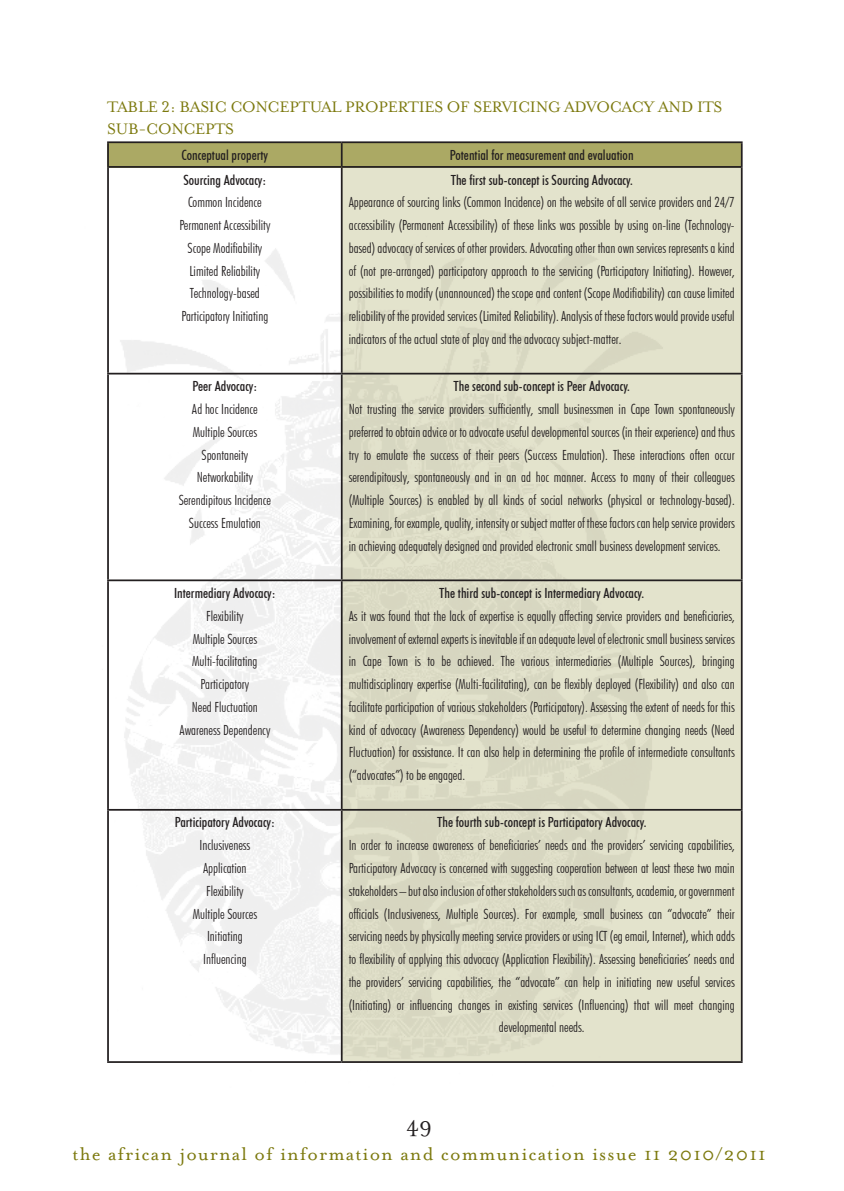
<style>
.page{position:relative;width:844px;height:1191px;background:#fff}
.page>*{position:absolute;margin:0;border:0;box-sizing:border-box;transform-origin:0 0}
.t1{font:24.5px "Mrs Eaves Roman";color:#231f20}
.t2{font:21px "Mrs Eaves Roman";letter-spacing:.05em;color:#7c790e}
.Figure_Caption_NEW{font:17.5px "Mrs Eaves Small Caps";letter-spacing:-.015em;color:#7c790e}
.Tabelle_10{font:300 condensed 14px/22.8px "Futura BT";color:#231f20;text-align:justify}
.Tabelle_10-2{font:500 condensed 14px "Futura BT";color:#231f20}
</style>
<div class="page">
<img style="left:109px;top:227px;width:232px;height:834px">
<div style="left:342px;top:169px;width:398px;height:894px;background:linear-gradient(to right,#dbdac4,#e3e3cc)"></div>
<div style="left:107px;top:143px;width:633px;height:25px;background:#aba964"></div>
<hr style="left:107px;top:141px;width:234px;height:2px;background:#231f20">
<hr style="left:107px;top:143px;width:2px;height:23px;background:#231f20">
<hr style="left:341px;top:141px;width:401px;height:2px;background:#231f20">
<svg style="left:341px;top:143px;width:1px;height:23px"></svg>
<hr style="left:740px;top:143px;width:2px;height:23px;background:#231f20">
<hr style="left:107px;top:166px;width:234px;height:2px;background:#231f20">
<hr style="left:107px;top:168px;width:2px;height:205px;background:#231f20">
<hr style="left:341px;top:166px;width:401px;height:2px;background:#231f20">
<hr style="left:341px;top:168px;width:1px;height:205px;background:#231f20">
<hr style="left:740px;top:168px;width:2px;height:205px;background:#231f20">
<hr style="left:107px;top:373px;width:234px;height:1px;background:#231f20">
<hr style="left:107px;top:374px;width:2px;height:205px;background:#231f20">
<hr style="left:341px;top:373px;width:401px;height:1px;background:#231f20">
<hr style="left:341px;top:374px;width:1px;height:205px;background:#231f20">
<hr style="left:740px;top:374px;width:2px;height:205px;background:#231f20">
<hr style="left:107px;top:579px;width:234px;height:2px;background:#231f20">
<hr style="left:107px;top:581px;width:2px;height:228px;background:#231f20">
<hr style="left:341px;top:579px;width:401px;height:2px;background:#231f20">
<hr style="left:341px;top:581px;width:1px;height:228px;background:#231f20">
<hr style="left:740px;top:581px;width:2px;height:228px;background:#231f20">
<hr style="left:107px;top:809px;width:234px;height:1px;background:#231f20">
<hr style="left:107px;top:810px;width:2px;height:251px;background:#231f20">
<hr style="left:341px;top:809px;width:401px;height:1px;background:#231f20">
<hr style="left:341px;top:810px;width:1px;height:251px;background:#231f20">
<hr style="left:740px;top:810px;width:2px;height:251px;background:#231f20">
<hr style="left:107px;top:1061px;width:234px;height:2px;background:#231f20">
<hr style="left:341px;top:1061px;width:401px;height:2px;background:#231f20">
<p class="Figure_Caption_NEW" style="left:107px;top:97px;width:616px">TABLE 2: BASIC CONCEPTUAL PROPERTIES OF SERVICING ADVOCACY AND ITS</p>
<p class="Figure_Caption_NEW" style="left:107px;top:120px;width:128px">SUB-CONCEPTS</p>
<p class="Tabelle_10-2" style="left:181px;top:146px;width:88px">Conceptual property</p>
<p class="Tabelle_10-2" style="left:450px;top:146px;width:185px">Potential for measurement and evaluation</p>
<p class="Tabelle_10-2" style="left:183px;top:171px;width:84px">Sourcing Advocacy:</p>
<p class="Tabelle_10" style="left:188px;top:191px;width:75px">Common Incidence</p>
<p class="Tabelle_10" style="left:179px;top:214px;width:92px">Permanent Accessibility</p>
<p class="Tabelle_10" style="left:187px;top:236px;width:76px">Scope Modifiability</p>
<p class="Tabelle_10" style="left:189px;top:259px;width:72px">Limited Reliability</p>
<p class="Tabelle_10" style="left:190px;top:282px;width:71px">Technology-based</p>
<p class="Tabelle_10" style="left:181px;top:305px;width:88px">Participatory Initiating</p>
<p class="Tabelle_10-2" style="left:450px;top:171px;width:183px">The first sub-concept is Sourcing Advocacy.</p>
<p class="Tabelle_10" style="left:348px;top:191px;width:387px">Appearance of sourcing links (Common Incidence) on the website of all service providers and 24/7 accessibility (Permanent Accessibility) of these links was possible by using on-line (Technology&shy;based) advocacy of services of other providers. Advocating other than own services represents a kind of (not pre-arranged) participatory approach to the servicing (Participatory Initiating). However, possibilities to modify (unannounced) the scope and content (Scope Modifiability) can cause limited reliability of the provided services (Limited Reliability). Analysis of these factors would provide useful indicators of the actual state of play and the advocacy subject-matter.</p>
<p class="Tabelle_10-2" style="left:192px;top:378px;width:66px">Peer Advocacy:</p>
<p class="Tabelle_10" style="left:192px;top:397px;width:67px">Ad hoc Incidence</p>
<p class="Tabelle_10" style="left:193px;top:420px;width:66px">Multiple Sources</p>
<p class="Tabelle_10" style="left:201px;top:443px;width:48px">Spontaneity</p>
<p class="Tabelle_10" style="left:197px;top:466px;width:58px">Networkability</p>
<p class="Tabelle_10" style="left:179px;top:488px;width:94px">Serendipitous Incidence</p>
<p class="Tabelle_10" style="left:189px;top:511px;width:73px">Success Emulation</p>
<p class="Tabelle_10-2" style="left:174px;top:584px;width:103px">Intermediary Advocacy:</p>
<p class="Tabelle_10" style="left:206px;top:604px;width:39px">Flexibility</p>
<p class="Tabelle_10" style="left:193px;top:627px;width:66px">Multiple Sources</p>
<p class="Tabelle_10" style="left:192px;top:650px;width:67px">Multi-facilitating</p>
<p class="Tabelle_10" style="left:200px;top:672px;width:50px">Participatory</p>
<p class="Tabelle_10" style="left:192px;top:695px;width:68px">Need Fluctuation</p>
<p class="Tabelle_10" style="left:179px;top:718px;width:92px">Awareness Dependency</p>
<p class="Tabelle_10-2" style="left:175px;top:814px;width:102px">Participatory Advocacy:</p>
<p class="Tabelle_10" style="left:199px;top:833px;width:52px">Inclusiveness</p>
<p class="Tabelle_10" style="left:203px;top:856px;width:45px">Application</p>
<p class="Tabelle_10" style="left:206px;top:879px;width:39px">Flexibility</p>
<p class="Tabelle_10" style="left:193px;top:902px;width:66px">Multiple Sources</p>
<p class="Tabelle_10" style="left:207px;top:924px;width:37px">Initiating</p>
<p class="Tabelle_10" style="left:203px;top:947px;width:45px">Influencing</p>
<p class="Tabelle_10-2" style="left:453px;top:378px;width:178px">The second sub-concept is Peer Advocacy.</p>
<p class="Tabelle_10" style="left:348px;top:397px;width:387px">Not trusting the service providers sufficiently, small businessmen in Cape Town spontaneously preferred to obtain advice or to advocate useful developmental sources (in their experience) and thus try to emulate the success of their peers (Success Emulation). These interactions often occur serendipitously, spontaneously and in an ad hoc manner. Access to many of their colleagues (Multiple Sources) is enabled by all kinds of social networks (physical or technology-based).<br>Examining, for example, quality, intensity or subject matter of these factors can help service providers in achieving adequately designed and provided electronic small business development services.</p>
<p class="Tabelle_10-2" style="left:439px;top:584px;width:206px">The third sub-concept is Intermediary Advocacy.</p>
<p class="Tabelle_10" style="left:348px;top:604px;width:387px">As it was found that the lack of expertise is equally affecting service providers and beneficiaries, involvement of external experts is inevitable if an adequate level of electronic small business services in Cape Town is to be achieved. The various intermediaries (Multiple Sources), bringing multidisciplinary expertise (Multi-facilitating), can be flexibly deployed (Flexibility) and also can facilitate participation of various stakeholders (Participatory). Assessing the extent of needs for this kind of advocacy (Awareness Dependency) would be useful to determine changing needs (Need Fluctuation) for assistance. It can also help in determining the profile of intermediate consultants (“advocates”) to be engaged.</p>
<p class="Tabelle_10-2" style="left:437px;top:814px;width:211px">The fourth sub-concept is Participatory Advocacy.</p>
<p class="Tabelle_10" style="left:348px;top:833px;width:387px;text-align:center">In order to increase awareness of beneficiaries’ needs and the providers’ servicing capabilities, Participatory Advocacy is concerned with suggesting cooperation between at least these two main stakeholders – but also inclusion of other stakeholders such as consultants, academia, or government officials (Inclusiveness, Multiple Sources). For example, small business can “advocate” their servicing needs by physically meeting service providers or using ICT (eg email, Internet), which adds to flexibility of applying this advocacy (Application Flexibility). Assessing beneficiaries’ needs and the providers’ servicing capabilities, the “advocate” can help in initiating new useful services (Initiating) or influencing changes in existing services (Influencing) that will meet changing developmental needs.</p>
<h1 class="t1" style="left:406px;top:1111px;width:27px">49</h1>
<h2 class="t2" style="left:72px;top:1142px;width:694px">the african journal of information and communication issue 11 2010/2011</h2>
</div>
